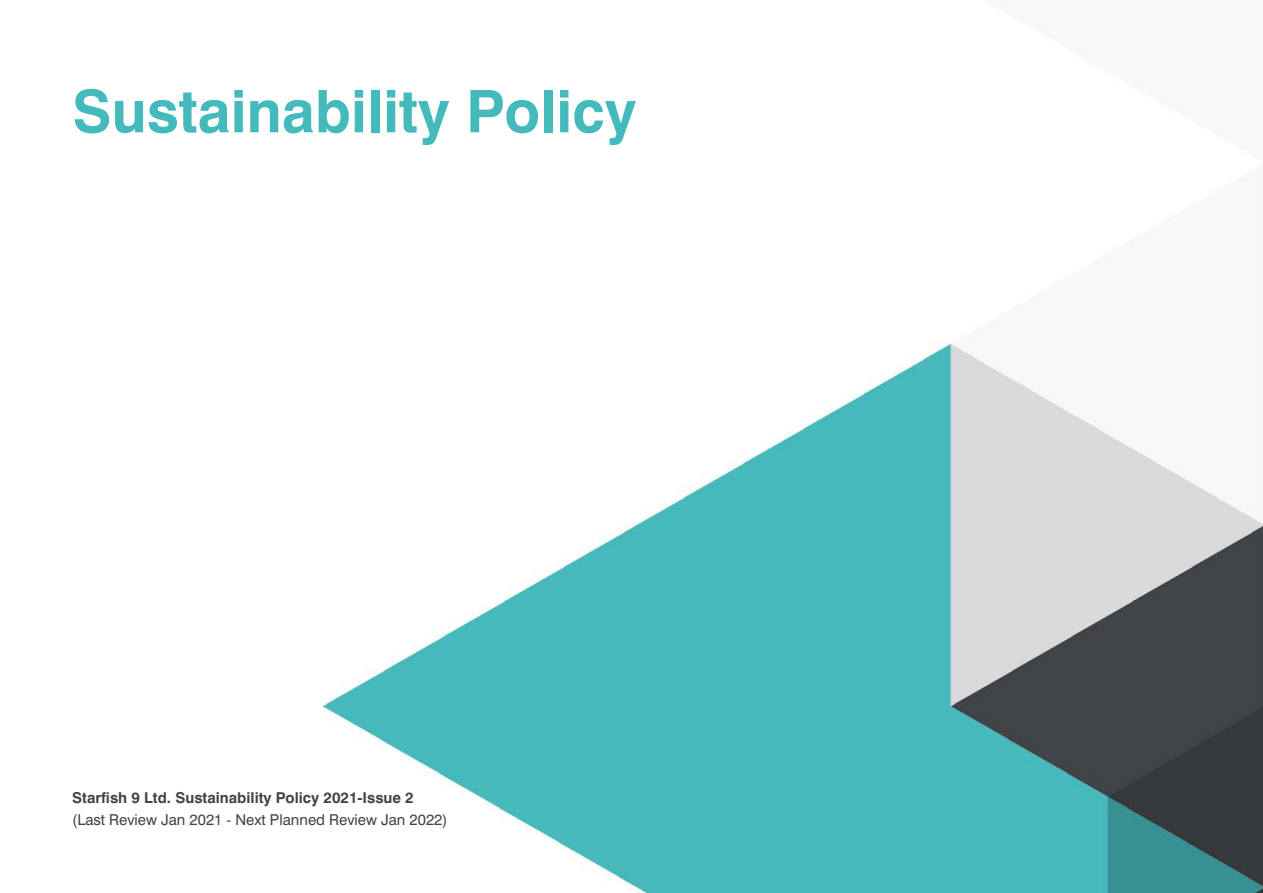
<style>
.page{position:relative;width:1263px;height:893px;background:#fff}
.page>*{position:absolute;margin:0;border:0;box-sizing:border-box;transform-origin:0 0}
.t1{font:700 58.8px "Swiss 721 BT";color:#45babd}
.t2{font:700 15px "Swiss 721 BT";color:#414445}
.t3{font:15px "Swiss 721 BT";color:#414445}
</style>
<div class="page">
<img style="left:324px;top:343px;width:939px;height:550px">
<h1 class="t1" style="left:72px;top:75px;width:565px">Sustainability Policy</h1>
<p class="t2" style="left:72px;top:788px;width:343px">Starfish 9 Ltd. Sustainability Policy 2021-Issue 2</p>
<p class="t3" style="left:72px;top:811px;width:377px">(Last Review Jan 2021 - Next Planned Review Jan 2022)</p>
</div>
